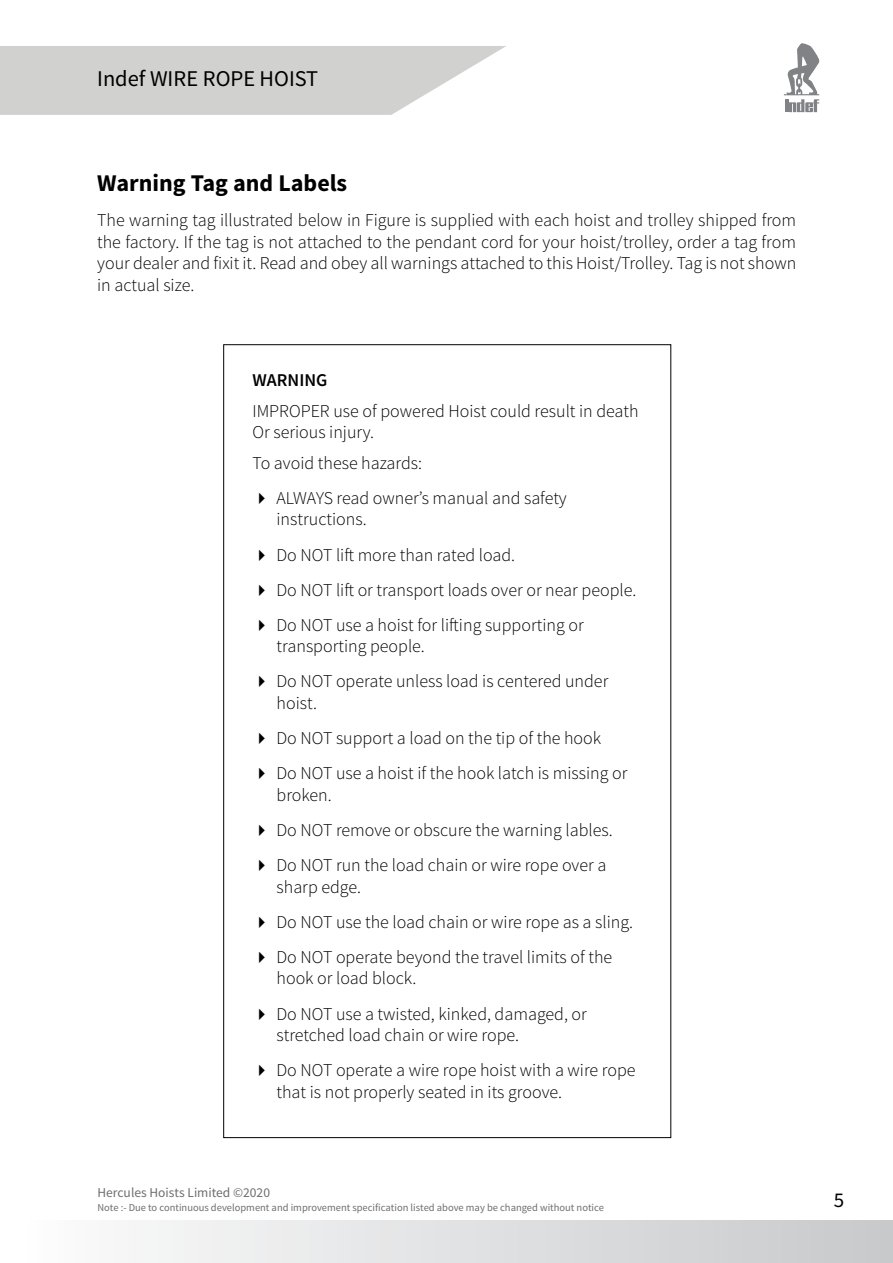
<style>
.page{position:relative;width:893px;height:1263px;background:#fff}
.page>*{position:absolute;margin:0;border:0;box-sizing:border-box;transform-origin:0 0}
.t1{font:700 24px "Source Sans Pro";color:#000}
.t2{font:22.5px "Source Sans Pro";color:#000}
.t3{font:21px "Source Sans Pro";color:#000}
.t4{font:300 18px/21.6px "Source Sans Pro";color:#000}
.t5{font:600 18px "Source Sans Pro";color:#000}
.t6{font:13.5px "Source Sans Pro";color:#6d6e71}
.t7{font:10.5px "Source Sans Pro";color:#6d6e71}
</style>
<div class="page">
<svg style="left:0;top:46px;width:506px;height:69px;background:#d6d6d5"></svg>
<svg style="left:784px;top:43px;width:35px;height:69px"></svg>
<div style="left:7px;top:1221px;width:886px;height:42px;background:linear-gradient(to right,#fdfdfe,#c7c9ca)"></div>
<p class="t2" style="left:97px;top:65px;width:223px">Indef WIRE ROPE HOIST</p>
<h1 class="t1" style="left:97px;top:167px;width:252px">Warning Tag and Labels</h1>
<p class="t4" style="left:97px;top:209px;width:700px;text-align:justify">The warning tag illustrated below in Figure is supplied with each hoist and trolley shipped from the factory. If the tag is not attached to the pendant cord for your hoist/trolley, order a tag from your dealer and fixit it. Read and obey all warnings attached to this Hoist/Trolley. Tag is not shown in actual size.</p>
<p class="t5" style="left:253px;top:369px;width:76px">WARNING</p>
<p class="t4" style="left:253px;top:400px;width:388px">IMPROPER use of powered Hoist could result in death<br>Or serious injury.</p>
<p class="t4" style="left:253px;top:452px;width:171px">To avoid these hazards:</p>
<p class="t4" style="left:277px;top:487px;width:292px;text-indent:-24px">✔ ALWAYS read owner’s manual and safety instructions.</p>
<p class="t4" style="left:253px;top:544px;width:264px">✔ Do NOT lift more than rated load.</p>
<p class="t4" style="left:253px;top:579px;width:385px">✔ Do NOT lift or transport loads over or near people.</p>
<p class="t4" style="left:277px;top:614px;width:309px;text-indent:-24px">✔ Do NOT use a hoist for lifting supporting or transporting people.</p>
<p class="t4" style="left:277px;top:671px;width:333px;text-indent:-24px">✔ Do NOT operate unless load is centered under hoist.</p>
<p class="t4" style="left:253px;top:727px;width:350px">✔ Do NOT support a load on the tip of the hook</p>
<p class="t4" style="left:277px;top:762px;width:352px;text-indent:-24px">✔ Do NOT use a hoist if the hook latch is missing or broken.</p>
<p class="t4" style="left:253px;top:819px;width:362px">✔ Do NOT remove or obscure the warning lables.</p>
<p class="t4" style="left:277px;top:854px;width:331px;text-indent:-24px">✔ Do NOT run the load chain or wire rope over a sharp edge.</p>
<p class="t4" style="left:253px;top:911px;width:382px">✔ Do NOT use the load chain or wire rope as a sling.</p>
<p class="t4" style="left:277px;top:946px;width:337px;text-indent:-24px">✔ Do NOT operate beyond the travel limits of the hook or load block.</p>
<p class="t4" style="left:277px;top:1003px;width:312px;text-indent:-24px">✔ Do NOT use a twisted, kinked, damaged, or stretched load chain or wire rope.</p>
<p class="t4" style="left:277px;top:1059px;width:360px;text-indent:-24px">✔ Do NOT operate a wire rope hoist with a wire rope that is not properly seated in its groove.</p>
<p class="t6" style="left:98px;top:1184px;width:174px">Hercules Hoists Limited ©2020</p>
<p class="t7" style="left:98px;top:1200px;width:508px">Note :- Due to continuous development and improvement specification listed above may be changed without notice</p>
<p class="t3" style="left:834px;top:1187px;width:12px">5</p>
</div>
